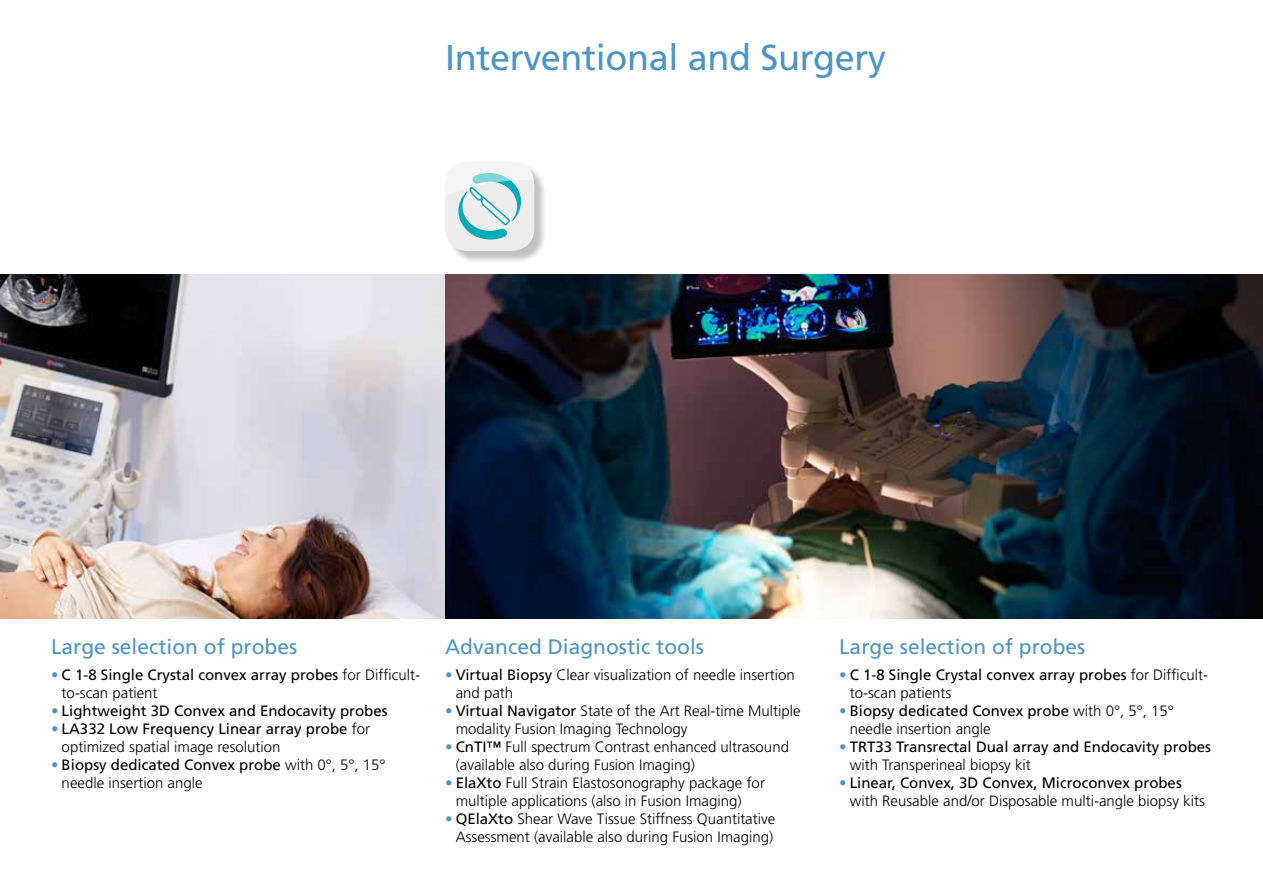
<style>
.page{position:relative;width:1263px;height:893px;background:#fff}
.page>*{position:absolute;margin:0;border:0;box-sizing:border-box;transform-origin:0 0}
.t1{font:36px "Frutiger";letter-spacing:-.01em;color:#4d95c4}
.t2{font:21px "Frutiger";color:#4d95c4}
.t3{font:300 15px/18px "Frutiger";color:#000}
.t4{font:15px/18px "Frutiger";color:#000}
.s1{font-weight:700;color:#4d95c4}
.s2{font-weight:300}
.s3{font-weight:400}
</style>
<div class="page">
<img style="left:0;top:275px;width:445px;height:343px">
<img style="left:445px;top:275px;width:818px;height:343px">
<div style="left:447px;top:164px;width:100px;height:100px;background:#000;opacity:.25"></div>
<div style="left:445px;top:162px;width:89px;height:89px;background:#ededed;border-radius:23px"></div>
<svg style="left:446px;top:164px;width:88px;height:76px"></svg>
<h1 class="t1" style="left:445px;top:36px;width:443px">Interventional and Surgery</h1>
<h2 class="t2" style="left:51px;top:634px;width:248px">Large selection of probes</h2>
<p class="t4" style="left:62px;top:666px;width:360px;text-indent:-11px"><span class="s1">•</span> C 1-8 Single Crystal convex array probes <span class="s2">for Difficult&shy;to-scan patient</span></p>
<p class="t4" style="left:51px;top:702px;width:338px"><span class="s1">•</span> Lightweight 3D Convex and Endocavity probes</p>
<p class="t3" style="left:62px;top:720px;width:310px;text-indent:-11px"><span class="s1">•</span> <span class="s3">LA332 Low Frequency Linear array probe</span> for optimized spatial image resolution</p>
<p class="t3" style="left:62px;top:756px;width:325px;text-indent:-11px"><span class="s1">•</span> <span class="s3">Biopsy dedicated Convex probe</span> with 0°, 5°, 15° needle insertion angle</p>
<h2 class="t2" style="left:445px;top:634px;width:261px">Advanced Diagnostic tools</h2>
<p class="t3" style="left:456px;top:666px;width:340px;text-indent:-11px"><span class="s1">•</span> <span class="s3">Virtual Biopsy</span> Clear visualization of needle insertion and path</p>
<p class="t3" style="left:456px;top:702px;width:346px;text-indent:-11px"><span class="s1">•</span> <span class="s3">Virtual Navigator</span> State of the Art Real-time Multiple modality Fusion Imaging Technology</p>
<p class="t3" style="left:456px;top:738px;width:335px;text-indent:-11px"><span class="s1">•</span> <span class="s3">CnTI™</span> Full spectrum Contrast enhanced ultrasound (available also during Fusion Imaging)</p>
<p class="t3" style="left:456px;top:774px;width:311px;text-indent:-11px"><span class="s1">•</span> <span class="s3">ElaXto</span> Full Strain Elastosonography package for multiple applications (also in Fusion Imaging)</p>
<p class="t3" style="left:445px;top:810px;width:332px;text-align:center"><span class="s1">•</span> <span class="s3">QElaXto</span> Shear Wave Tissue Stiffness Quantitative<br>Assessment (available also during Fusion Imaging)</p>
<h2 class="t2" style="left:839px;top:634px;width:248px">Large selection of probes</h2>
<p class="t4" style="left:850px;top:666px;width:360px;text-indent:-11px"><span class="s1">•</span> C 1-8 Single Crystal convex array probes <span class="s2">for Difficult&shy;to-scan patients</span></p>
<p class="t3" style="left:850px;top:702px;width:325px;text-indent:-11px"><span class="s1">•</span> <span class="s3">Biopsy dedicated Convex probe</span> with 0°, 5°, 15° needle insertion angle</p>
<p class="t4" style="left:850px;top:738px;width:363px;text-indent:-11px"><span class="s1">•</span> TRT33 Transrectal Dual array and Endocavity probes <span class="s2">with Transperineal biopsy kit</span></p>
<p class="t3" style="left:850px;top:774px;width:357px;text-indent:-11px"><span class="s1">•</span> <span class="s3">Linear, Convex, 3D Convex, Microconvex probes </span>with Reusable and/or Disposable multi-angle biopsy kits</p>
</div>
